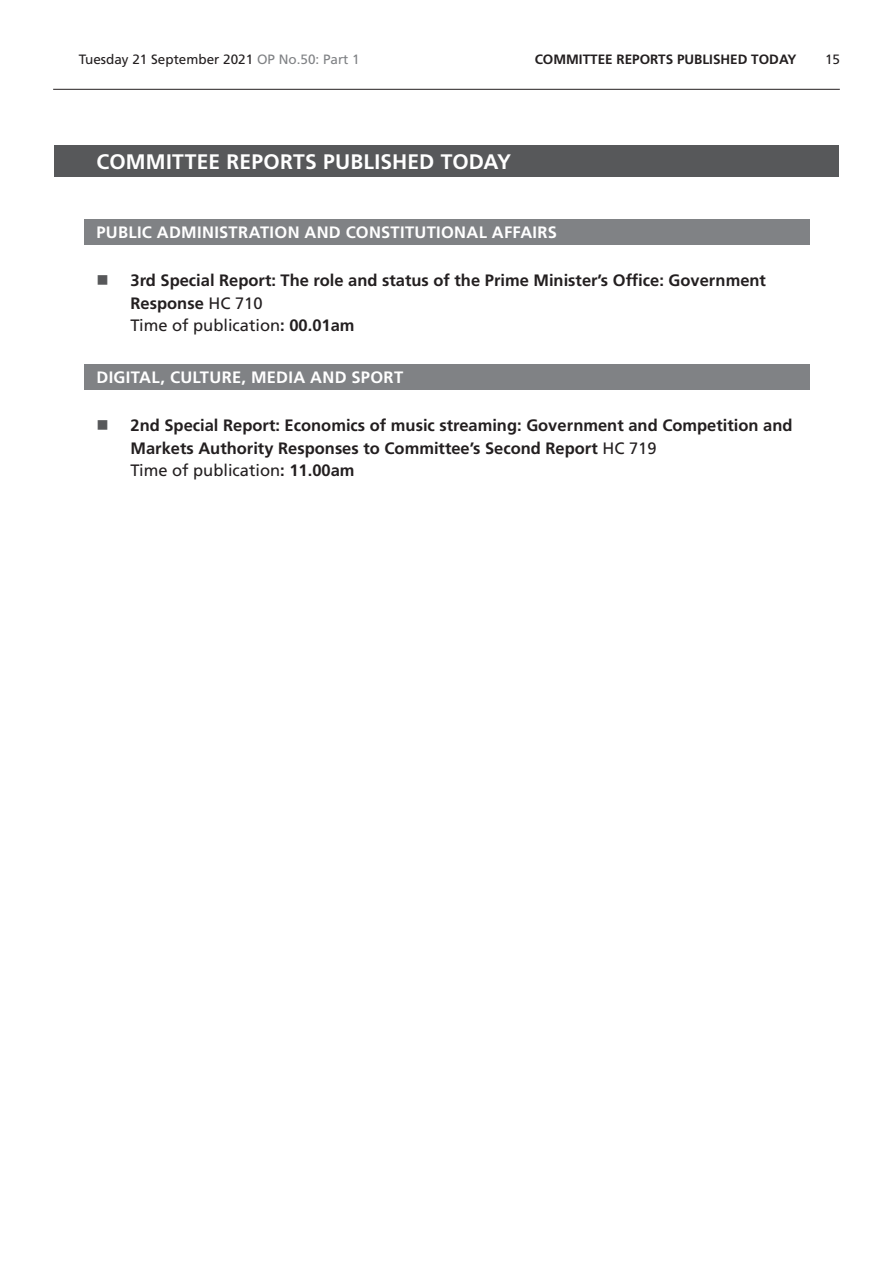
<style>
.page{position:relative;width:893px;height:1263px;background:#fff}
.page>*{position:absolute;margin:0;border:0;box-sizing:border-box;transform-origin:0 0}
.Heading1Grey{font:700 21px "Frutiger LT Std";letter-spacing:.01em;color:#fff}
.t1{font:700 16.5px/22.5px "Frutiger LT Std";color:#231f20}
.Heading2Grey{font:700 16.5px "Frutiger LT Std";letter-spacing:.02em;color:#fff}
.t2{font:13.5px "Frutiger LT Std";color:#231f20}
.t3{font:700 13.5px "Frutiger LT Std";color:#231f20}
.s1{color:#808285}
.s2{font-weight:400}
</style>
<div class="page">
<hr style="left:53px;top:89px;width:787px;height:1px;background:#231f20">
<div style="left:54px;top:146px;width:785px;height:31px;background:#57585a"></div>
<div style="left:84px;top:219px;width:725px;height:25px;background:#808285"></div>
<div style="left:84px;top:365px;width:725px;height:25px;background:#808285"></div>
<p class="t2" style="left:79px;top:52px;width:283px">Tuesday 21 September 2021 <span class="s1">OP No.50: Part 1</span></p>
<p class="t3" style="left:535px;top:52px;width:18px">Committee</p>
<p class="t3" style="left:616px;top:52px;width:18px">Reports</p>
<p class="t3" style="left:677px;top:52px;width:17px">Published</p>
<p class="t3" style="left:751px;top:52px;width:18px">Today</p>
<p class="t2" style="left:825px;top:52px;width:17px">15</p>
<h2 class="Heading1Grey" style="left:97px;top:149px;width:416px">COMMITTEE REPORTS PUBLISHED TODAY</h2>
<h2 class="Heading2Grey" style="left:97px;top:223px;width:462px">PUBLIC ADMINISTRATION AND CONSTITUTIONAL AFFAIRS</h2>
<p class="t1" style="left:131px;top:269px;width:637px">3rd Special Report: The role and status of the Prime Minister’s Office: Government<br>Response <span class="s2">HC 710<br>Time of publication</span>: 00.01am</p>
<h2 class="Heading2Grey" style="left:97px;top:368px;width:308px">DIGITAL, CULTURE, MEDIA AND SPORT</h2>
<p class="t1" style="left:131px;top:414px;width:663px">2nd Special Report: Economics of music streaming: Government and Competition and<br>Markets Authority Responses to Committee’s Second Report <span class="s2">HC 719<br>Time of publication</span>: 11.00am</p>
</div>
